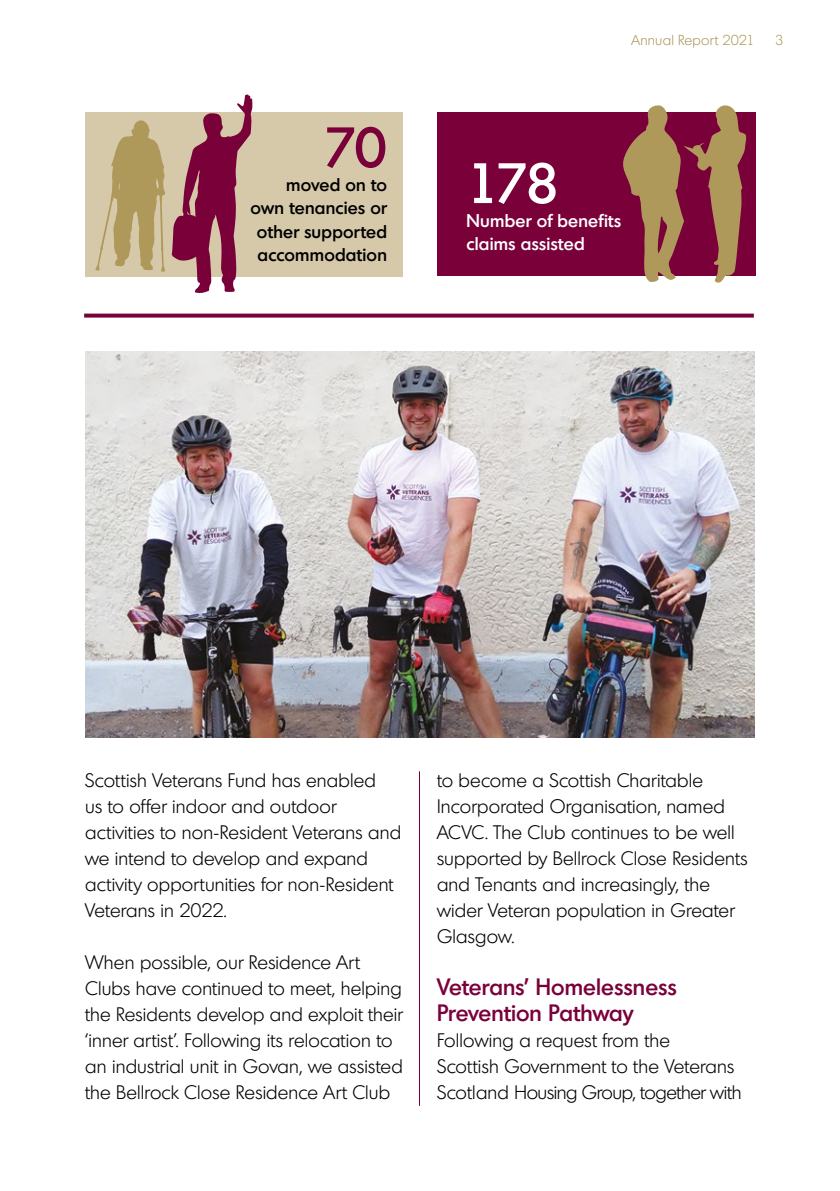
<style>
.page{position:relative;width:840px;height:1191px;background:#fff}
.page>*{position:absolute;margin:0;border:0;box-sizing:border-box;transform-origin:0 0}
.t1{font:500 55.2px "Montreal";color:#fff}
.t2{font:500 55.2px "Montreal";color:#7a003a}
.t3{font:500 23px/26px "Montreal";letter-spacing:.005em;color:#7a003a}
.t4{font:300 19px/26px "Montreal";letter-spacing:.01em;color:#000}
.t5{font:500 18px/23.4px "Montreal";letter-spacing:.015em;color:#000;text-align:right}
.t6{font:500 18px/23.4px "Montreal";letter-spacing:.015em;color:#fff}
.t7{font:300 14px "Montreal";letter-spacing:.02em;color:#ae995b}
</style>
<div class="page">
<hr style="left:419px;top:771px;width:1px;height:335px;background:#7a003a">
<img style="left:85px;top:351px;width:669px;height:386px">
<div style="left:85px;top:112px;width:318px;height:164px;background:#d5c9a9"></div>
<div style="left:437px;top:112px;width:318px;height:164px;background:#7a003a"></div>
<svg style="left:84px;top:313px;width:669px;height:4px;background:#8d2657"></svg>
<svg style="left:623px;top:105px;width:123px;height:178px"></svg>
<svg style="left:171px;top:94px;width:81px;height:199px"></svg>
<svg style="left:95px;top:120px;width:70px;height:152px"></svg>
<h1 class="t2" style="left:324px;top:111px;width:64px">70</h1>
<p class="t5" style="left:250px;top:172px;width:138px">moved on to own tenancies or other supported accommodation</p>
<p class="t7" style="left:631px;top:31px;width:125px">Annual Report 2021</p>
<p class="t7" style="left:774px;top:31px;width:10px">3</p>
<h1 class="t1" style="left:466px;top:147px;width:93px">178</h1>
<p class="t6" style="left:466px;top:208px;width:156px">Number of benefits claims assisted</p>
<p class="t4" style="left:85px;top:767px;width:317px">Scottish Veterans Fund has enabled<br>us to offer indoor and outdoor activities to non-Resident Veterans and we intend to develop and expand activity opportunities for non-Resident<br>Veterans in 2022.</p>
<p class="t4" style="left:85px;top:949px;width:319px">When possible, our Residence Art Clubs have continued to meet, helping the Residents develop and exploit their ‘inner artist’. Following its relocation to an industrial unit in Govan, we assisted the Bellrock Close Residence Art Club</p>
<p class="t4" style="left:437px;top:767px;width:312px">to become a Scottish Charitable<br>Incorporated Organisation, named<br>ACVC. The Club continues to be well supported by Bellrock Close Residents and Tenants and increasingly, the wider Veteran population in Greater<br>Glasgow.</p>
<p class="t3" style="left:437px;top:973px;width:241px">Veterans’ Homelessness<br>Prevention Pathway</p>
<p class="t4" style="left:437px;top:1027px;width:306px">Following a request from the<br>Scottish Government to the Veterans<br>Scotland Housing Group, together with</p>
</div>
